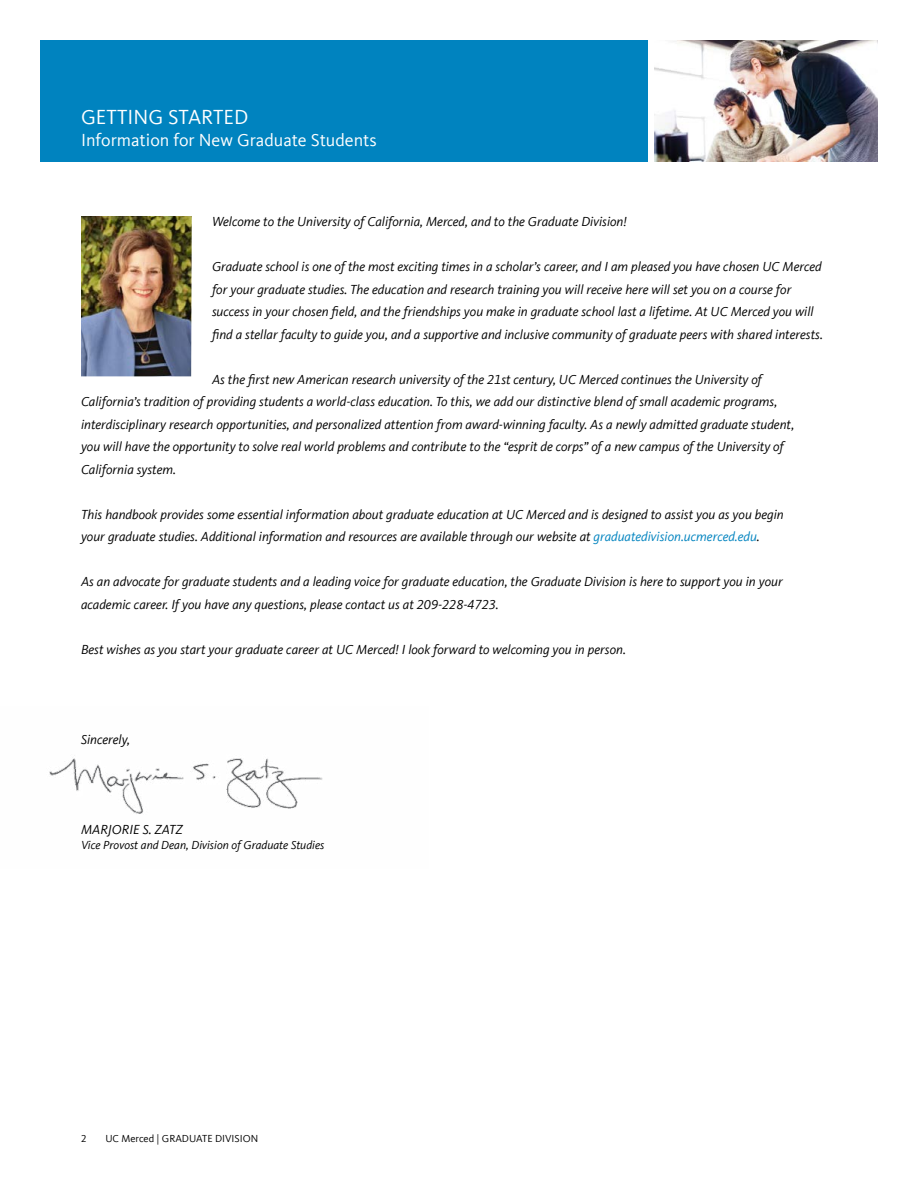
<style>
.page{position:relative;width:918px;height:1188px;background:#fff}
.page>*{position:absolute;margin:0;border:0;box-sizing:border-box;transform-origin:0 0}
.t1{font:21px "Kievit Offc Pro";color:#fff}
.t2{font:18px "Kievit Offc Pro";color:#fff}
.t3{font:italic 13.5px/22.5px "Kievit Offc Pro";color:#000}
.t4{font:italic 12px "Kievit Offc Pro";color:#000}
.t5{font:10.5px "Kievit Offc Pro";color:#000}
.s1{color:#0083bf}
</style>
<div class="page">
<img style="left:655px;top:40px;width:223px;height:122px">
<div style="left:40px;top:40px;width:608px;height:122px;background:#0083bf"></div>
<img style="left:81px;top:216px;width:111px;height:160px">
<img style="left:49px;top:758px;width:274px;height:56px">
<h1 class="t1" style="left:81px;top:104px;width:169px">GETTING STARTED</h1>
<h2 class="t2" style="left:81px;top:129px;width:297px">Information for New Graduate Students</h2>
<p class="t3" style="left:212px;top:210px;width:416px">Welcome to the University of California, Merced, and to the Graduate Division!</p>
<p class="t3" style="left:212px;top:255px;width:612px">Graduate school is one of the most exciting times in a scholar’s career, and I am pleased you have chosen UC Merced for your graduate studies. The education and research training you will receive here will set you on a course for success in your chosen field, and the friendships you make in graduate school last a lifetime. At UC Merced you will find a stellar faculty to guide you, and a supportive and inclusive community of graduate peers with shared interests.</p>
<p class="t3" style="left:81px;top:368px;width:715px;text-indent:131px">As the first new American research university of the 21st century, UC Merced continues the University of California’s tradition of providing students a world-class education. To this, we add our distinctive blend of small academic programs, interdisciplinary research opportunities, and personalized attention from award-winning faculty. As a newly admitted graduate student, you will have the opportunity to solve real world problems and contribute to the “esprit de corps” of a new campus of the University of California system.</p>
<p class="t3" style="left:81px;top:503px;width:704px">This handbook provides some essential information about graduate education at UC Merced and is designed to assist you as you begin your graduate studies. Additional information and resources are available through our website at <span class="s1">graduatedivision.ucmerced.edu</span>.</p>
<p class="t3" style="left:81px;top:570px;width:704px">As an advocate for graduate students and a leading voice for graduate education, the Graduate Division is here to support you in your academic career. If you have any questions, please contact us at 209-228-4723.</p>
<p class="t3" style="left:81px;top:638px;width:546px">Best wishes as you start your graduate career at UC Merced! I look forward to welcoming you in person.</p>
<p class="t3" style="left:81px;top:728px;width:50px">Sincerely,</p>
<p class="t3" style="left:81px;top:818px;width:90px">Marjorie S. Zatz</p>
<p class="t4" style="left:81px;top:838px;width:245px">Vice Provost and Dean, Division of Graduate Studies</p>
<p class="t5" style="left:81px;top:1132px;width:7px">2</p>
<p class="t5" style="left:105px;top:1132px;width:154px">UC Merced | GRADUATE DIVISION</p>
</div>
